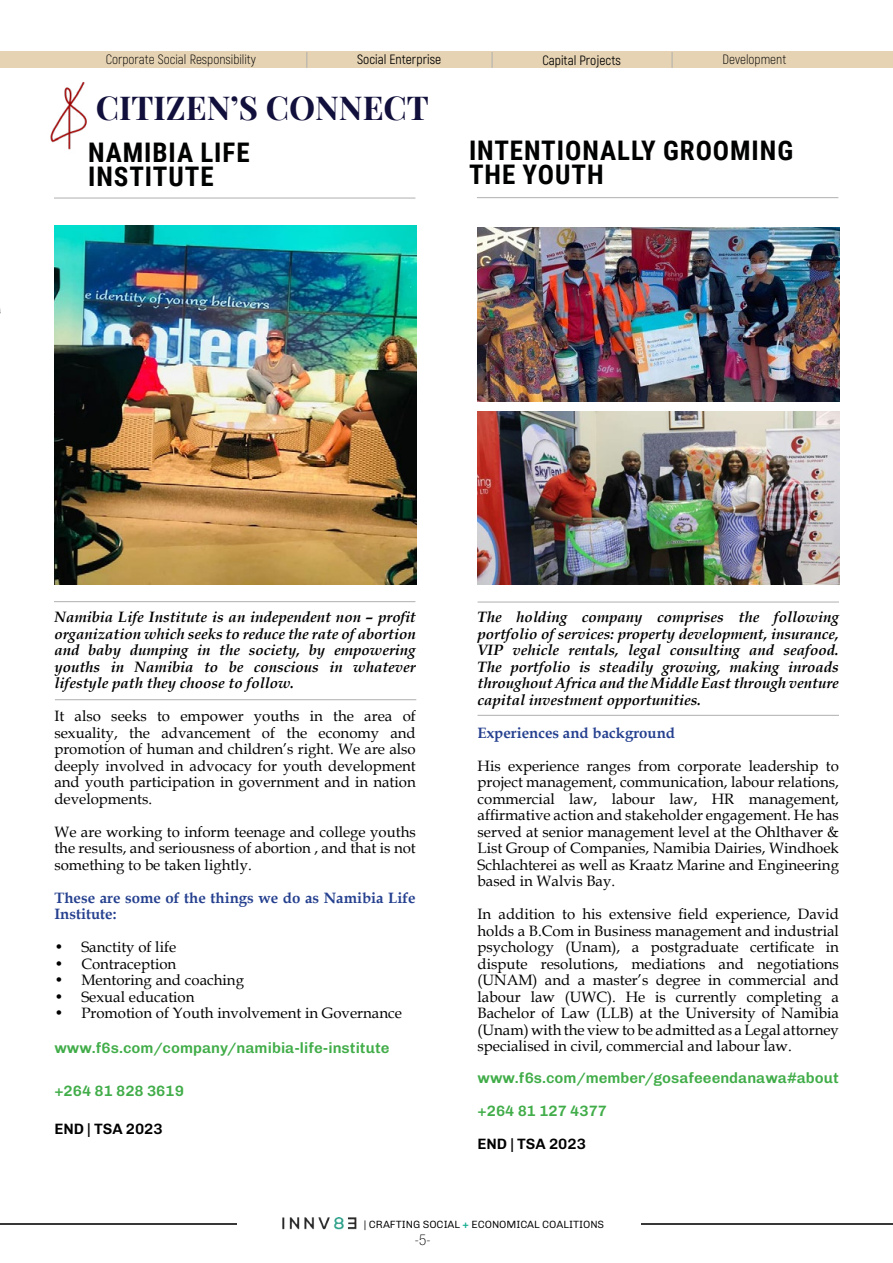
<style>
.page{position:relative;width:893px;height:1263px;background:#fff}
.page>*{position:absolute;margin:0;border:0;box-sizing:border-box;transform-origin:0 0}
.t1{font:700 33px "Playfair Display";color:#110f3b}
.t2{font:700 27px/24px "Roboto Condensed";letter-spacing:.035em;color:#000101}
.t3{font:15px/16.5px "Book Antiqua";color:#000101;text-align:justify}
.t4{font:15px/16.5px "Book Antiqua";color:#000;text-align:justify}
.t5{font:italic 700 15px/16.5px "Book Antiqua";color:#000101;text-align:justify}
.t6{font:italic 700 15px/16.5px "Book Antiqua";color:#000;text-align:justify}
.t7{font:600 15px/33px "Chivo";color:#41ad49}
.t8{font:700 15px/16.5px "Book Antiqua";color:#25408f}
.t9{font:600 15px "Chivo";color:#000}
.t10{font:100 condensed 15px "Helvetica Neue LT Pro";color:#000}
.t11{font:300 13.5px "Akrobat";color:#000}
.t12{font:13.5px "Akrobat";color:#000}
.t13{font:300 10.5px "Chivo";letter-spacing:-.005em;color:#000}
.s1{font-weight:700;color:#17ad91}
</style>
<div class="page">
<svg style="left:0;top:1223px;width:236px;height:2px"></svg>
<svg style="left:641px;top:1223px;width:252px;height:2px"></svg>
<img style="left:282px;top:1217px;width:74px;height:13px">
<img style="left:50px;top:82px;width:37px;height:68px">
<hr style="left:54px;top:601px;width:361px;height:1px;background:#aeafae">
<hr style="left:477px;top:602px;width:362px;height:1px;background:#aeafae">
<hr style="left:477px;top:715px;width:362px;height:1px;background:#aeafae">
<hr style="left:55px;top:699px;width:361px;height:1px;background:#aeafae">
<hr style="left:54px;top:198px;width:361px;height:1px;background:#aeafae">
<hr style="left:477px;top:197px;width:361px;height:1px;background:#aeafae">
<svg style="left:0;top:51px;width:1px;height:17px"></svg>
<div style="left:2px;top:51px;width:891px;height:17px;background:#e6d3b3"></div>
<svg style="left:306px;top:52px;width:1px;height:16px"></svg>
<svg style="left:492px;top:52px;width:1px;height:16px"></svg>
<svg style="left:672px;top:52px;width:1px;height:16px"></svg>
<img style="left:54px;top:226px;width:362px;height:359px">
<img style="left:477px;top:227px;width:363px;height:174px">
<img style="left:477px;top:411px;width:363px;height:174px">
<p class="t11" style="left:106px;top:52px;width:152px">Corporate Social Responsibility</p>
<p class="t12" style="left:357px;top:51px;width:86px">Social Enterprise</p>
<p class="t12" style="left:542px;top:52px;width:80px">Capital Projects</p>
<p class="t11" style="left:722px;top:52px;width:65px">Development</p>
<h1 class="t1" style="left:96px;top:87px;width:335px">CITIZEN’S CONNECT</h1>
<h2 class="t2" style="left:88px;top:139px;width:163px">NAMIBIA LIFE<br>INSTITUTE</h2>
<h2 class="t2" style="left:469px;top:138px;width:326px">INTENTIONALLY GROOMING<br>THE YOUTH</h2>
<p class="t6" style="left:54px;top:609px;width:363px">Namibia Life Institute is an independent non – profit organization which seeks to reduce the rate of abortion and baby dumping in the society, by empowering youths in Namibia to be conscious in whatever lifestyle path they choose to follow.</p>
<p class="t4" style="left:54px;top:708px;width:363px">It also seeks to empower youths in the area of sexuality, the advancement of the economy and promotion of human and children’s right. We are also deeply involved in advocacy for youth development and youth participation in government and in nation developments.</p>
<p class="t4" style="left:54px;top:823px;width:363px">We are working to inform teenage and college youths the results, and seriousness of abortion , and that is not something to be taken lightly.</p>
<p class="t8" style="left:54px;top:889px;width:363px">These are some of the things we do as Namibia Life<br>Institute:</p>
<p class="t4" style="left:54px;top:939px;width:123px">• Sanctity of life</p>
<p class="t4" style="left:54px;top:955px;width:123px">• Contraception</p>
<p class="t4" style="left:54px;top:972px;width:191px">• Mentoring and coaching</p>
<p class="t4" style="left:54px;top:988px;width:142px">• Sexual education</p>
<p class="t4" style="left:54px;top:1005px;width:349px">• Promotion of Youth involvement in Governance</p>
<p class="t7" style="left:54px;top:1030px;width:337px">www.f6s.com/company/namibia-life-institute</p>
<p class="t7" style="left:54px;top:1074px;width:131px">+264 81 828 3619</p>
<p class="t9" style="left:54px;top:1117px;width:110px">END | TSA 2023</p>
<p class="t5" style="left:477px;top:609px;width:363px">The holding company comprises the following portfolio of services: property development, insurance, VIP vehicle rentals, legal consulting and seafood.<br>The portfolio is steadily growing, making inroads throughout Africa and the Middle East through venture capital investment opportunities.</p>
<p class="t8" style="left:477px;top:724px;width:199px">Experiences and background</p>
<p class="t3" style="left:477px;top:757px;width:363px">His experience ranges from corporate leadership to project management, communication, labour relations, commercial law, labour law, HR management, affirmative action and stakeholder engagement. He has served at senior management level at the Ohlthaver &amp; List Group of Companies, Namibia Dairies, Windhoek Schlachterei as well as Kraatz Marine and Engineering based in Walvis Bay.</p>
<p class="t3" style="left:477px;top:906px;width:363px">In addition to his extensive field experience, David holds a B.Com in Business management and industrial psychology (Unam), a postgraduate certificate in dispute resolutions, mediations and negotiations (UNAM) and a master’s degree in commercial and labour law (UWC). He is currently completing a Bachelor of Law (LLB) at the University of Namibia (Unam) with the view to be admitted as a Legal attorney specialised in civil, commercial and labour law.</p>
<p class="t7" style="left:477px;top:1061px;width:363px">www.f6s.com/member/gosafeeendanawa#about +264 81 127 4377</p>
<p class="t9" style="left:477px;top:1132px;width:110px">END | TSA 2023</p>
<p class="t13" style="left:364px;top:1216px;width:242px">| CRAFTING SOCIAL <span class="s1">+</span> ECONOMICAL COALITIONS</p>
<p class="t10" style="left:414px;top:1231px;width:18px">-5-</p>
</div>
